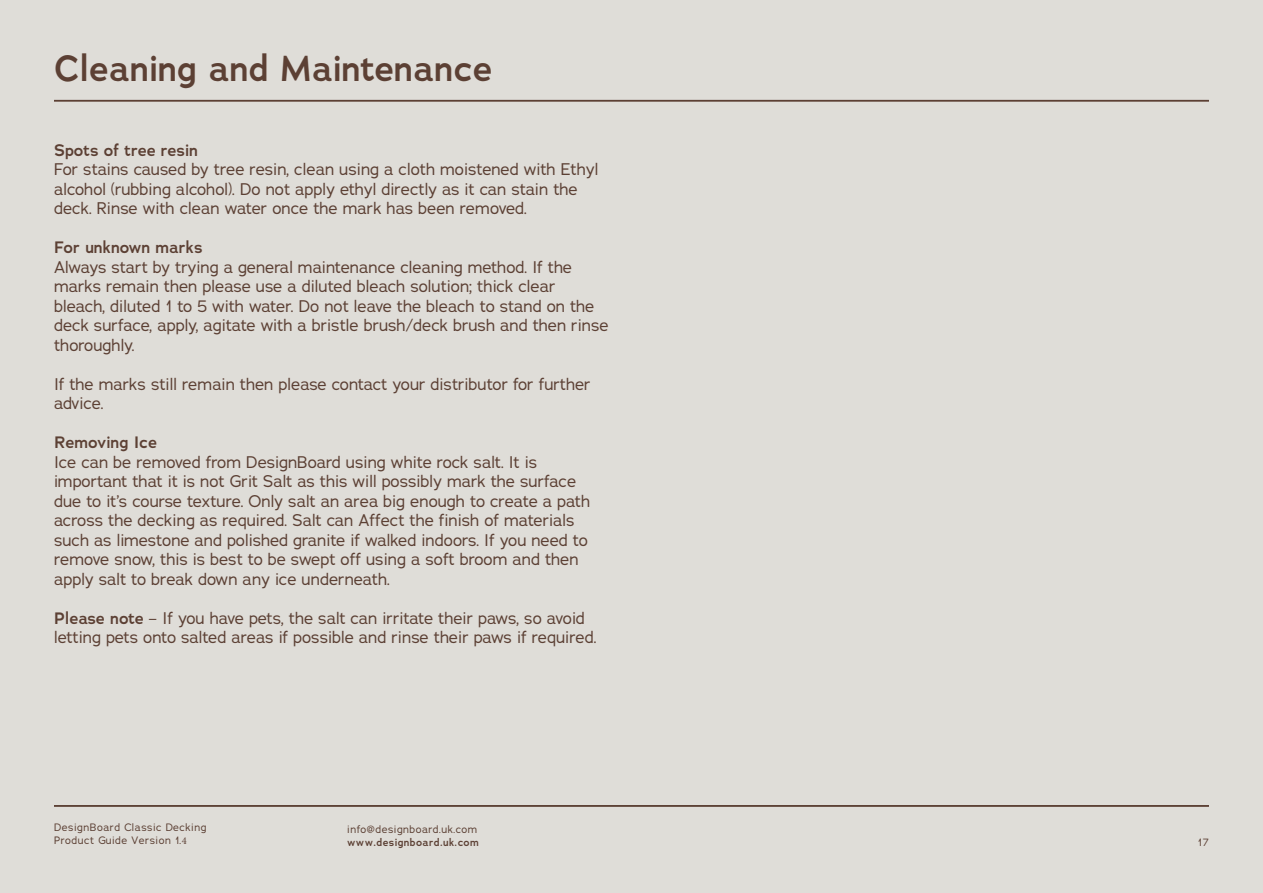
<style>
.page{position:relative;width:1263px;height:893px;background:#dfddd8}
.page>*{position:absolute;margin:0;border:0;box-sizing:border-box;transform-origin:0 0}
.t1{font:600 36px "Adrianna";color:#5c4034}
.t2{font:16.5px/19.5px "Adrianna";color:#5c4034}
.t3{font:600 16.5px "Adrianna";color:#5c4034}
.t4{font:10.5px/12.8px "Adrianna";letter-spacing:.05em;color:#5c4034}
.t5{font:600 10.5px "Adrianna";letter-spacing:.04em;color:#5c4034}
.s1{font-weight:600}
.s2{font-family:"Minion Pro"}
</style>
<div class="page">
<hr style="left:54px;top:100px;width:1155px;height:1px;background:#5c4034">
<hr style="left:54px;top:805px;width:1155px;height:2px;background:#5c4034">
<h1 class="t1" style="left:54px;top:45px;width:440px">Cleaning and Maintenance</h1>
<p class="t3" style="left:54px;top:139px;width:145px">Spots of tree resin</p>
<p class="t2" style="left:54px;top:159px;width:546px">For stains caused by tree resin, clean using a cloth moistened with Ethyl alcohol (rubbing alcohol). Do not apply ethyl directly as it can stain the deck. Rinse with clean water once the mark has been removed.</p>
<p class="t3" style="left:54px;top:237px;width:150px">For unknown marks</p>
<p class="t2" style="left:54px;top:257px;width:556px">Always start by trying a general maintenance cleaning method. If the marks remain then please use a diluted bleach solution; thick clear bleach, diluted 1 to 5 with water. Do not leave the bleach to stand on the deck surface, apply, agitate with a bristle brush/deck brush and then rinse thoroughly.</p>
<p class="t2" style="left:54px;top:374px;width:538px">If the marks still remain then please contact your distributor for further advice.</p>
<p class="t3" style="left:54px;top:432px;width:104px">Removing Ice</p>
<p class="t2" style="left:54px;top:452px;width:538px">Ice can be removed from DesignBoard using white rock salt. It is important that it is not Grit Salt as this will possibly mark the surface due to it’s course texture. Only salt an area big enough to create a path across the decking as required. Salt can Affect the finish of materials such as limestone and polished granite if walked indoors. If you need to remove snow, this is best to be swept off using a soft broom and then apply salt to break down any ice underneath.</p>
<p class="t2" style="left:54px;top:608px;width:544px"><span class="s1">Please note</span> – If you have pets, the salt can irritate their paws, so avoid letting pets onto salted areas if possible and rinse their paws if required.</p>
<p class="t4" style="left:54px;top:821px;width:154px">DesignBoard Classic Decking<br>Product Guide Version 1.<span class="s2">4</span></p>
<p class="t4" style="left:347px;top:822px;width:132px">info@designboard.uk.com</p>
<p class="t5" style="left:347px;top:836px;width:133px">www.designboard.uk.com</p>
<p class="t4" style="left:1198px;top:836px;width:13px">17</p>
</div>
